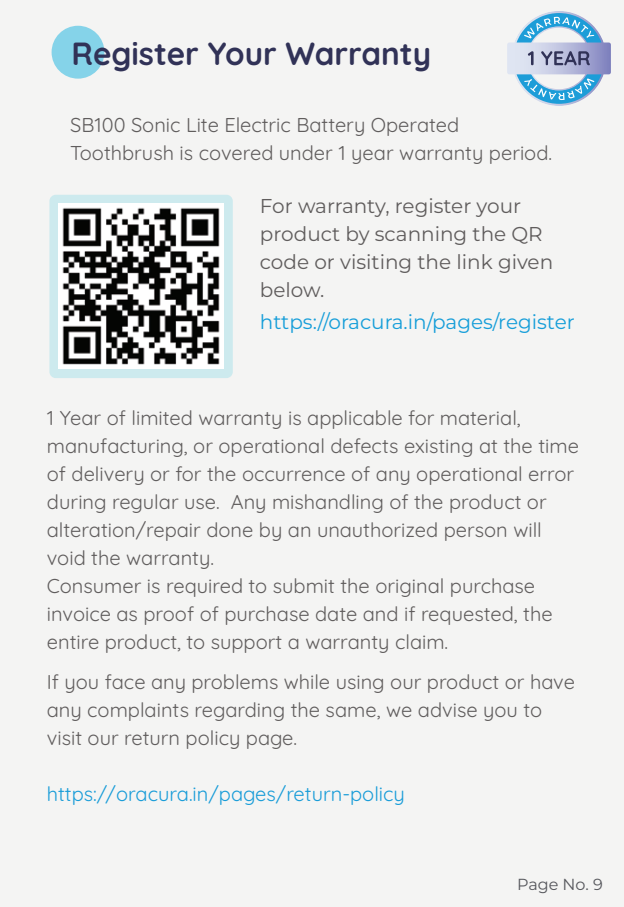
<style>
.page{position:relative;width:624px;height:907px;background:#fff}
.page>*{position:absolute;margin:0;border:0;box-sizing:border-box;transform-origin:0 0}
.t1{font:700 32px "Quicksand";color:#313257}
.t2{font:20px/28px "Quicksand";color:#605d5d}
.t3{font:100 20px/28px "Montserrat";color:#605d5d}
.t4{font:20px "Quicksand";color:#189cd8}
.t5{font:100 20px "Montserrat";color:#169ed9}
.t6{font:100 16px "Montserrat";color:#57585d}
</style>
<div class="page">
<div style="left:0;top:0;width:624px;height:906px;background:#f4f4f3"></div>
<div style="left:52px;top:26px;width:52px;height:53px;background:#85d3e9;border-radius:50%"></div>
<div style="left:49px;top:195px;width:184px;height:183px;background:#cdeaee;border-radius:6px"></div>
<img style="left:58px;top:203px;width:166px;height:165px">
<svg style="left:507px;top:11px;width:104px;height:95px"></svg>
<h1 class="t1" style="left:72px;top:28px;width:361px">Register Your Warranty</h1>
<p class="t2" style="left:70px;top:109px;width:483px">SB100 Sonic Lite Electric Battery Operated<br>Toothbrush is covered under 1 year warranty period.</p>
<p class="t3" style="left:260px;top:191px;width:295px">For warranty, register your product by scanning the QR code or visiting the link given below.</p>
<p class="t5" style="left:260px;top:308px;width:316px">https://oracura.in/pages/register</p>
<p class="t2" style="left:47px;top:401px;width:534px">1 Year of limited warranty is applicable for material, manufacturing, or operational defects existing at the time of delivery or for the occurrence of any operational error during regular use. Any mishandling of the product or alteration/repair done by an unauthorized person will void the warranty.<br>Consumer is required to submit the original purchase invoice as proof of purchase date and if requested, the entire product, to support a warranty claim.</p>
<p class="t2" style="left:47px;top:665px;width:530px">If you face any problems while using our product or have any complaints regarding the same, we advise you to visit our return policy page.</p>
<p class="t4" style="left:47px;top:778px;width:360px">https://oracura.in/pages/return-policy</p>
<p class="t6" style="left:517px;top:873px;width:87px">Page No. 9</p>
</div>
